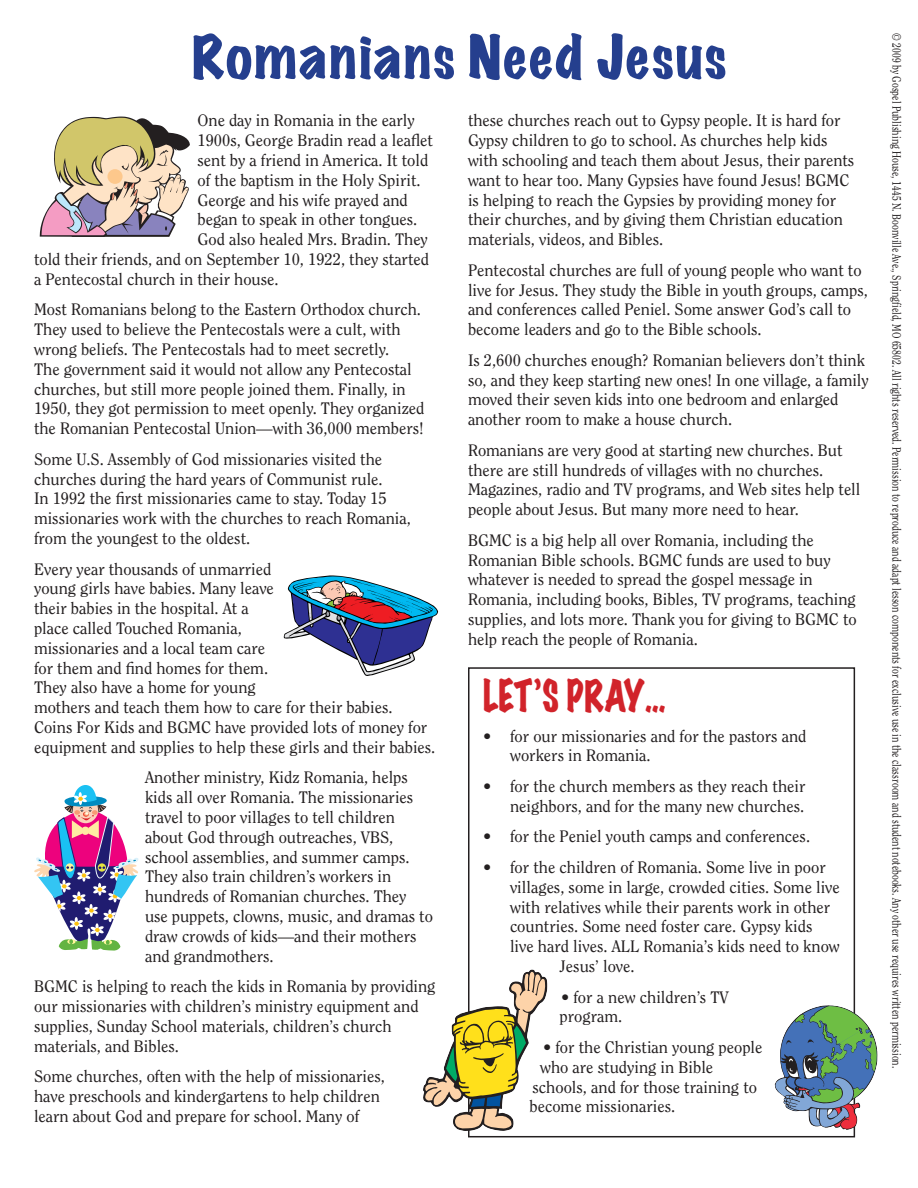
<style>
.page{position:relative;width:918px;height:1188px;background:#fff}
.page>*{position:absolute;margin:0;border:0;box-sizing:border-box;transform-origin:0 0}
.Newsletter_NEED_JESU{font:expanded 54px "Marker Felt";letter-spacing:.035em;color:#253f8e}
.Newsletter_LET_S_PRA{font:expanded 39.6px "Marker Felt";color:#d1232a;scale:.82 1}
.Body_Copy-Clearface{font:16.5px/19.8px "Clearface";color:#231f20}
.Newsletter_LET_S_PRA-2{font:16.5px/19.8px "Clearface";color:#231f20}
.Body_Copy-Clearface-2{font:12px "Clearface";color:#231f20;scale:.81 1}
</style>
<div class="page">
<div style="left:468px;top:667px;width:387px;height:470px;border:2px solid #231f20"></div>
<svg style="left:775px;top:1005px;width:103px;height:125px"></svg>
<svg style="left:423px;top:969px;width:112px;height:162px"></svg>
<svg style="left:34px;top:785px;width:105px;height:166px"></svg>
<svg style="left:284px;top:576px;width:154px;height:100px"></svg>
<svg style="left:40px;top:117px;width:150px;height:120px"></svg>
<p class="Newsletter_NEED_JESU" style="left:192px;top:29px;width:536px">Romanians Need Jesus</p>
<p class="Body_Copy-Clearface" style="left:198px;top:111px;width:219px">One day in Romania in the early</p>
<p class="Body_Copy-Clearface" style="left:198px;top:131px;width:237px">1900s, George Bradin read a leaflet</p>
<p class="Body_Copy-Clearface" style="left:198px;top:150px;width:232px">sent by a friend in America. It told</p>
<p class="Body_Copy-Clearface" style="left:198px;top:170px;width:225px">of the baptism in the Holy Spirit.</p>
<p class="Body_Copy-Clearface" style="left:198px;top:190px;width:212px">George and his wife prayed and</p>
<p class="Body_Copy-Clearface" style="left:198px;top:210px;width:221px">began to speak in other tongues.</p>
<p class="Body_Copy-Clearface" style="left:198px;top:230px;width:232px">God also healed Mrs. Bradin. They</p>
<p class="Body_Copy-Clearface" style="left:34px;top:249px;width:396px">told their friends, and on September 10, 1922, they started</p>
<p class="Body_Copy-Clearface" style="left:34px;top:269px;width:246px">a Pentecostal church in their house.</p>
<p class="Body_Copy-Clearface" style="left:34px;top:300px;width:392px">Most Romanians belong to the Eastern Orthodox church.<br>They used to believe the Pentecostals were a cult, with wrong beliefs. The Pentecostals had to meet secretly.<br>The government said it would not allow any Pentecostal churches, but still more people joined them. Finally, in 1950, they got permission to meet openly. They organized the Romanian Pentecostal Union—with 36,000 members!</p>
<p class="Body_Copy-Clearface" style="left:34px;top:449px;width:378px">Some U.S. Assembly of God missionaries visited the churches during the hard years of Communist rule.<br>In 1992 the first missionaries came to stay. Today 15 missionaries work with the churches to reach Romania, from the youngest to the oldest.</p>
<p class="Body_Copy-Clearface" style="left:34px;top:559px;width:403px">Every year thousands of unmarried<br>young girls have babies. Many leave<br>their babies in the hospital. At a<br>place called Touched Romania,<br>missionaries and a local team care<br>for them and find homes for them.<br>They also have a home for young<br>mothers and teach them how to care for their babies.<br>Coins For Kids and BGMC have provided lots of money for equipment and supplies to help these girls and their babies.</p>
<p class="Body_Copy-Clearface" style="left:145px;top:768px;width:289px">Another ministry, Kidz Romania, helps kids all over Romania. The missionaries travel to poor villages to tell children about God through outreaches, VBS, school assemblies, and summer camps.<br>They also train children’s workers in hundreds of Romanian churches. They use puppets, clowns, music, and dramas to draw crowds of kids—and their mothers and grandmothers.</p>
<p class="Body_Copy-Clearface" style="left:34px;top:977px;width:403px">BGMC is helping to reach the kids in Romania by providing our missionaries with children’s ministry equipment and supplies, Sunday School materials, children’s church materials, and Bibles.</p>
<p class="Body_Copy-Clearface" style="left:34px;top:1067px;width:352px">Some churches, often with the help of missionaries, have preschools and kindergartens to help children learn about God and prepare for school. Many of</p>
<p class="Body_Copy-Clearface" style="left:468px;top:111px;width:388px">these churches reach out to Gypsy people. It is hard for Gypsy children to go to school. As churches help kids with schooling and teach them about Jesus, their parents want to hear too. Many Gypsies have found Jesus! BGMC is helping to reach the Gypsies by providing money for their churches, and by giving them Christian education materials, videos, and Bibles.</p>
<p class="Body_Copy-Clearface" style="left:468px;top:260px;width:402px">Pentecostal churches are full of young people who want to live for Jesus. They study the Bible in youth groups, camps, and conferences called Peniel. Some answer God’s call to become leaders and go to the Bible schools.</p>
<p class="Body_Copy-Clearface" style="left:468px;top:350px;width:402px">Is 2,600 churches enough? Romanian believers don’t think so, and they keep starting new ones! In one village, a family moved their seven kids into one bedroom and enlarged another room to make a house church.</p>
<p class="Body_Copy-Clearface" style="left:468px;top:440px;width:394px">Romanians are very good at starting new churches. But there are still hundreds of villages with no churches.<br>Magazines, radio and TV programs, and Web sites help tell people about Jesus. But many more need to hear.</p>
<p class="Body_Copy-Clearface" style="left:468px;top:530px;width:390px">BGMC is a big help all over Romania, including the Romanian Bible schools. BGMC funds are used to buy whatever is needed to spread the gospel message in Romania, including books, Bibles, TV programs, teaching supplies, and lots more. Thank you for giving to BGMC to help reach the people of Romania.</p>
<p class="Newsletter_LET_S_PRA" style="left:483px;top:675px;width:225px">LET’S PRAY…</p>
<p class="Newsletter_LET_S_PRA-2" style="left:510px;top:726px;width:298px;text-indent:-27px">• for our missionaries and for the pastors and workers in Romania.</p>
<p class="Newsletter_LET_S_PRA-2" style="left:483px;top:776px;width:324px;text-align:right">• for the church members as they reach their neighbors, and for the many new churches.</p>
<p class="Newsletter_LET_S_PRA-2" style="left:483px;top:827px;width:329px">• for the Peniel youth camps and conferences.</p>
<p class="Newsletter_LET_S_PRA-2" style="left:483px;top:857px;width:344px">• for the children of Romania. Some live in poor</p>
<p class="Newsletter_LET_S_PRA-2" style="left:510px;top:877px;width:331px">villages, some in large, crowded cities. Some live</p>
<p class="Newsletter_LET_S_PRA-2" style="left:510px;top:897px;width:322px">with relatives while their parents work in other</p>
<p class="Newsletter_LET_S_PRA-2" style="left:510px;top:917px;width:304px">countries. Some need foster care. Gypsy kids</p>
<p class="Newsletter_LET_S_PRA-2" style="left:510px;top:937px;width:331px">live hard lives. ALL Romania’s kids need to know</p>
<p class="Newsletter_LET_S_PRA-2" style="left:560px;top:956px;width:77px">Jesus’ love.</p>
<p class="Newsletter_LET_S_PRA-2" style="left:560px;top:987px;width:171px">• for a new children’s TV program.</p>
<p class="Newsletter_LET_S_PRA-2" style="left:543px;top:1037px;width:221px">• for the Christian young people</p>
<p class="Newsletter_LET_S_PRA-2" style="left:540px;top:1057px;width:175px">who are studying in Bible</p>
<p class="Newsletter_LET_S_PRA-2" style="left:533px;top:1077px;width:226px">schools, and for those training to</p>
<p class="Newsletter_LET_S_PRA-2" style="left:530px;top:1097px;width:147px">become missionaries.</p>
<p class="Body_Copy-Clearface-2" style="left:904px;top:33px;width:1280px;rotate:90deg">© 2009 by Gospel Publishing House, 1445 N. Boonville Ave., Springfield, MO 65802. All rights reserved. Permission to reproduce and adapt lesson components for exclusive use in the classroom and student notebooks. Any other use requires written permission.</p>
</div>
